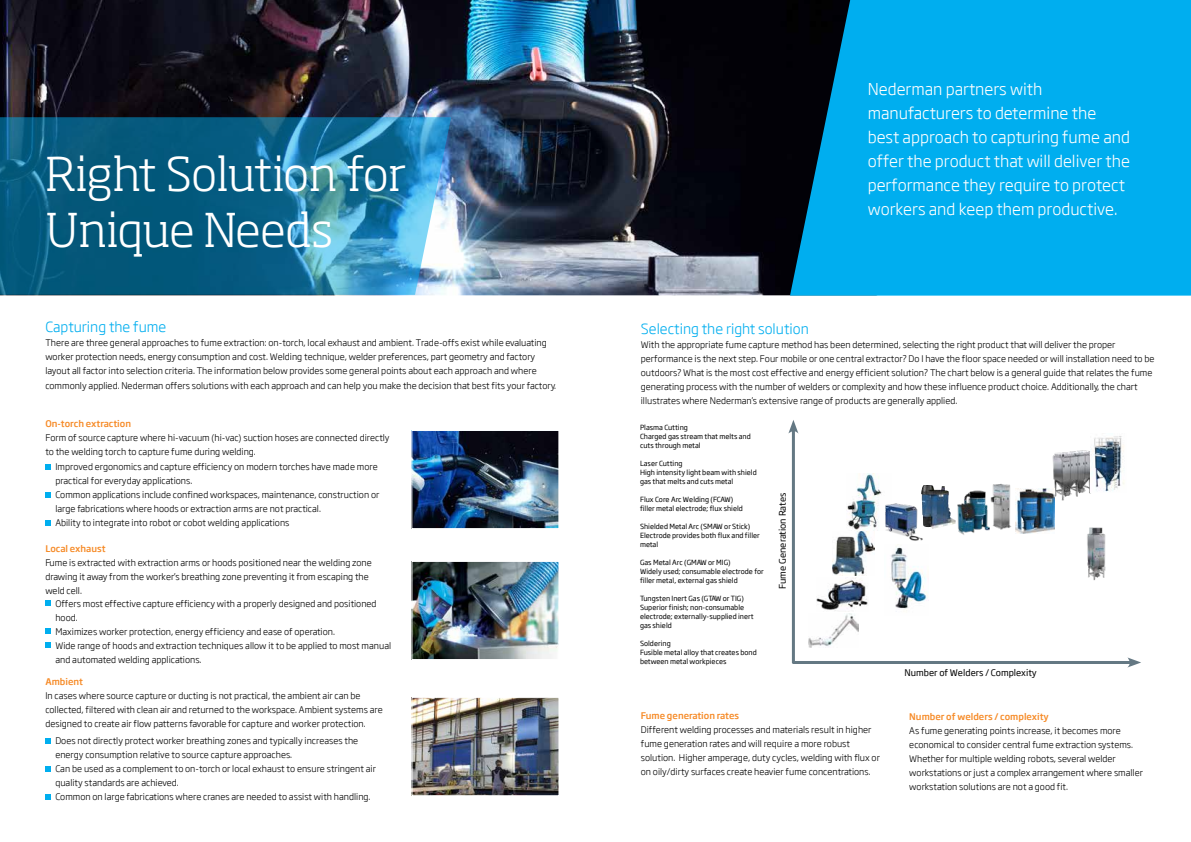
<style>
.page{position:relative;width:1191px;height:842px;background:#fff}
.page>*{position:absolute;margin:0;border:0;box-sizing:border-box;transform-origin:0 0}
.t1{font:300 46px/55.2px "Soho Std";letter-spacing:-.005em;color:#fff}
.t2{font:300 16px/24px "Soho Gothic Pro";color:#fff}
.t3{font:300 14px "Soho Gothic Pro";color:#00aeef}
.t4{font:300 9px/14px "Soho Gothic Pro";color:#000}
.t5{font:500 9px "Soho Gothic Pro";color:#f68b28}
.t6{font:9px "Soho Gothic Pro";color:#000}
.t7{font:7px/9px "Soho Gothic Pro";color:#000}
</style>
<div class="page">
<img style="left:0;top:0;width:790px;height:296px">
<svg style="left:790px;top:0;width:401px;height:296px;fill:#00aeef"></svg>
<img style="left:413px;top:563px;width:144px;height:95px">
<div style="left:411px;top:561px;width:148px;height:99px;border:1px solid #fff"></div>
<img style="left:413px;top:432px;width:144px;height:95px">
<div style="left:411px;top:430px;width:148px;height:99px;border:1px solid #fff"></div>
<svg style="left:0;top:117px;width:451px;height:178px;fill:#065b81"></svg>
<hr style="left:792px;top:428px;width:3px;height:235px;background:#647883">
<svg style="left:788px;top:420px;width:10px;height:14px"></svg>
<hr style="left:792px;top:661px;width:340px;height:3px;background:#647883">
<svg style="left:1127px;top:657px;width:14px;height:10px"></svg>
<img style="left:1052px;top:451px;width:39px;height:49px">
<img style="left:1090px;top:436px;width:34px;height:57px">
<img style="left:1087px;top:527px;width:19px;height:54px">
<img style="left:1016px;top:488px;width:38px;height:45px">
<img style="left:847px;top:474px;width:35px;height:56px">
<img style="left:876px;top:499px;width:47px;height:42px">
<img style="left:816px;top:578px;width:52px;height:33px">
<img style="left:891px;top:547px;width:37px;height:62px">
<img style="left:413px;top:699px;width:144px;height:95px">
<div style="left:411px;top:697px;width:148px;height:99px;border:1px solid #fff"></div>
<img style="left:955px;top:490px;width:27px;height:45px">
<img style="left:921px;top:485px;width:34px;height:44px">
<img style="left:832px;top:532px;width:42px;height:43px">
<img style="left:808px;top:613px;width:50px;height:35px">
<svg style="left:45px;top:738px;width:6px;height:5px"></svg>
<svg style="left:45px;top:766px;width:6px;height:5px"></svg>
<svg style="left:45px;top:794px;width:6px;height:5px"></svg>
<svg style="left:45px;top:601px;width:6px;height:5px"></svg>
<svg style="left:45px;top:629px;width:6px;height:5px"></svg>
<svg style="left:45px;top:643px;width:6px;height:5px"></svg>
<svg style="left:45px;top:464px;width:6px;height:5px"></svg>
<svg style="left:45px;top:492px;width:6px;height:5px"></svg>
<svg style="left:45px;top:520px;width:6px;height:5px"></svg>
<img style="left:982px;top:483px;width:34px;height:49px">
<h1 class="t1" style="left:45px;top:146px;width:362px">Right Solution for<br>Unique Needs</h1>
<h3 class="t3" style="left:45px;top:316px;width:123px">Capturing the fume</h3>
<p class="t4" style="left:45px;top:336px;width:512px">There are three general approaches to fume extraction: on-torch, local exhaust and ambient. Trade-offs exist while evaluating worker protection needs, energy consumption and cost. Welding technique, welder preferences, part geometry and factory layout all factor into selection criteria. The information below provides some general points about each approach and where commonly applied. Nederman offers solutions with each approach and can help you make the decision that best fits your factory.</p>
<p class="t5" style="left:45px;top:416px;width:87px">On-torch extraction</p>
<p class="t4" style="left:45px;top:430px;width:346px">Form of source capture where hi-vacuum (hi-vac) suction hoses are connected directly to the welding torch to capture fume during welding.</p>
<p class="t4" style="left:55px;top:459px;width:325px">Improved ergonomics and capture efficiency on modern torches have made more practical for everyday applications.<br>Common applications include confined workspaces, maintenance, construction or large fabrications where hoods or extraction arms are not practical.<br>Ability to integrate into robot or cobot welding applications</p>
<p class="t5" style="left:45px;top:541px;width:62px">Local exhaust</p>
<p class="t4" style="left:45px;top:555px;width:328px">Fume is extracted with extraction arms or hoods positioned near the welding zone drawing it away from the worker’s breathing zone preventing it from escaping the weld cell.</p>
<p class="t4" style="left:55px;top:596px;width:337px">Offers most effective capture efficiency with a properly designed and positioned hood.<br>Maximizes worker protection, energy efficiency and ease of operation.<br>Wide range of hoods and extraction techniques allow it to be applied to most manual and automated welding applications.</p>
<p class="t5" style="left:45px;top:674px;width:39px">Ambient</p>
<p class="t4" style="left:45px;top:688px;width:339px">In cases where source capture or ducting is not practical, the ambient air can be collected, filtered with clean air and returned to the workspace. Ambient systems are designed to create air flow patterns favorable for capture and worker protection.</p>
<p class="t4" style="left:55px;top:733px;width:322px">Does not directly protect worker breathing zones and typically increases the energy consumption relative to source capture approaches.<br>Can be used as a complement to on-torch or local exhaust to ensure stringent air quality standards are achieved.<br>Common on large fabrications where cranes are needed to assist with handling.</p>
<h2 class="t2" style="left:867px;top:76px;width:264px">Nederman partners with manufacturers to determine the best approach to capturing fume and offer the product that will deliver the performance they require to protect workers and keep them productive.</h2>
<h3 class="t3" style="left:641px;top:317px;width:169px">Selecting the right solution</h3>
<p class="t4" style="left:641px;top:337px;width:515px">With the appropriate fume capture method has been determined, selecting the right product that will deliver the proper performance is the next step. Four mobile or one central extractor? Do I have the floor space needed or will installation need to be outdoors? What is the most cost effective and energy efficient solution? The chart below is a general guide that relates the fume generating process with the number of welders or complexity and how these influence product choice. Additionally, the chart illustrates where Nederman’s extensive range of products are generally applied.</p>
<p class="t7" style="left:640px;top:422px;width:112px">Plasma Cutting<br>Charged gas stream that melts and cuts through metal</p>
<p class="t7" style="left:640px;top:458px;width:118px">Laser Cutting<br>High intensity light beam with shield gas that melts and cuts metal</p>
<p class="t7" style="left:640px;top:494px;width:104px">Flux Core Arc Welding (FCAW) filler metal electrode; flux shield</p>
<p class="t7" style="left:640px;top:521px;width:121px">Shielded Metal Arc (SMAW or Stick)<br>Electrode provides both flux and filler metal</p>
<p class="t7" style="left:640px;top:557px;width:125px">Gas Metal Arc (GMAW or MIG)<br>Widely used; consumable electrode for filler metal, external gas shield</p>
<p class="t7" style="left:640px;top:593px;width:115px">Tungsten Inert Gas (GTAW or TIG)<br>Superior finish; non-consumable electrode; externally-supplied inert gas shield</p>
<p class="t7" style="left:640px;top:638px;width:118px">Soldering<br>Fusible metal alloy that creates bond between metal workpieces</p>
<p class="t6" style="left:775px;top:589px;width:97px;rotate:-90deg">Fume Generation Rates</p>
<p class="t5" style="left:641px;top:708px;width:100px">Fume generation rates</p>
<p class="t4" style="left:641px;top:722px;width:240px">Different welding processes and materials result in higher fume generation rates and will require a more robust solution. Higher amperage, duty cycles, welding with flux or on oily/dirty surfaces create heavier fume concentrations.</p>
<p class="t6" style="left:904px;top:665px;width:134px">Number of Welders / Complexity</p>
<p class="t5" style="left:909px;top:709px;width:141px">Number of welders / complexity</p>
<p class="t4" style="left:909px;top:723px;width:235px">As fume generating points increase, it becomes more economical to consider central fume extraction systems.<br>Whether for multiple welding robots, several welder workstations or just a complex arrangement where smaller workstation solutions are not a good fit.</p>
</div>
